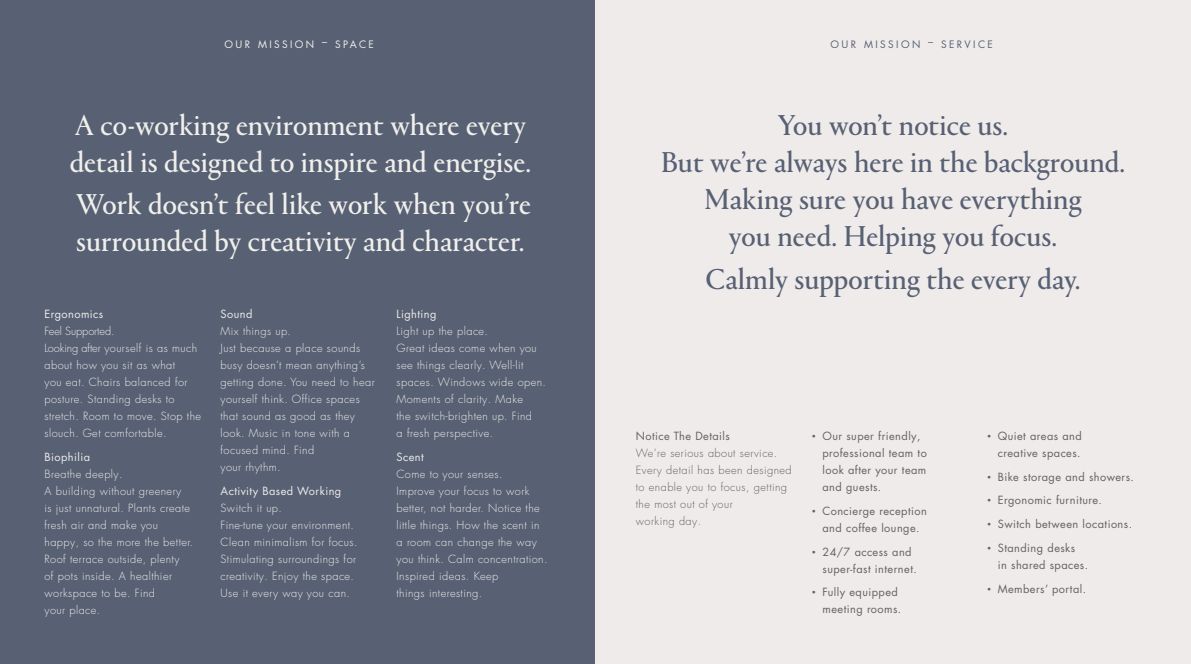
<style>
.page{position:relative;width:1191px;height:664px;background:#fff}
.page>*{position:absolute;margin:0;border:0;box-sizing:border-box;transform-origin:0 0}
.t1{font:30px/37px "Portrait Regular 2";color:#f1efec}
.t2{font:30px/37px "Portrait Regular 2";color:#576173;text-align:center}
.t3{font:300 11px/17px "Futura LT Pro";letter-spacing:.04em;color:#f0ebeb}
.t4{font:11px/17px "Futura LT Pro";letter-spacing:.04em;color:#626262}
.t5{font:300 11px/17px "Futura LT Pro";letter-spacing:.04em;color:#626262}
.t6{font:11px "Futura LT Pro";letter-spacing:.04em;color:#f0ebeb}
.t7{font:10px "Futura LT Pro";letter-spacing:.24em;color:#576173}
.t8{font:10px "Futura LT Pro";letter-spacing:.24em;color:#f1efec}
.s1{font-family:"Amasis";font-weight:300}
</style>
<div class="page">
<div style="left:0;top:0;width:595px;height:663px;background:#576173"></div>
<div style="left:595px;top:0;width:596px;height:663px;background:#f0ebeb"></div>
<p class="t8" style="left:224px;top:37px;width:151px">OUR MISSION – SPACE</p>
<h1 class="t1" style="left:70px;top:105px;width:463px">A co-working environment where every detail is designed to inspire and energise.</h1>
<h1 class="t1" style="left:76px;top:185px;width:456px">Work doesn’t feel like work when you’re surrounded by creativity and character.</h1>
<p class="t6" style="left:45px;top:306px;width:60px">Ergonomics</p>
<p class="t3" style="left:45px;top:322px;width:158px">Feel Supported.<br>Looking after yourself is as much about how you sit as what<br>you eat. Chairs balanced for posture. Standing desks to stretch. Room to move. Stop the slouch. Get comfortable.</p>
<p class="t6" style="left:45px;top:449px;width:47px">Biophilia</p>
<p class="t3" style="left:45px;top:465px;width:150px">Breathe deeply.<br>A building without greenery<br>is just unnatural. Plants create fresh air and make you happy, so the more the better.<br>Roof terrace outside, plenty<br>of pots inside. A healthier workspace to be. Find<br>your place.</p>
<p class="t6" style="left:220px;top:306px;width:33px">Sound</p>
<p class="t3" style="left:220px;top:322px;width:156px">Mix things up.<br>Just because a place sounds busy doesn’t mean anything’s getting done. You need to hear yourself think. Office spaces that sound as good as they look. Music in tone with a focused mind. Find<br>your rhythm.</p>
<p class="t6" style="left:220px;top:483px;width:122px">Activity Based Working</p>
<p class="t3" style="left:220px;top:499px;width:139px">Switch it up.<br>Fine-tune your environment.<br>Clean minimalism for focus.<br>Stimulating surroundings for creativity. Enjoy the space.<br>Use it every way you can.</p>
<p class="t6" style="left:396px;top:306px;width:41px">Lighting</p>
<p class="t3" style="left:396px;top:322px;width:151px">Light up the place.<br>Great ideas come when you see things clearly. Well-lit spaces. Windows wide open.<br>Moments of clarity. Make<br>the switch-brighten up. Find<br>a fresh perspective.</p>
<p class="t6" style="left:396px;top:449px;width:29px">Scent</p>
<p class="t3" style="left:396px;top:465px;width:152px">Come to your senses.<br>Improve your focus to work better, not harder. Notice the little things. How the scent in a room can change the way you think. Calm concentration.<br>Inspired ideas. Keep<br>things interesting.</p>
<p class="t7" style="left:830px;top:37px;width:164px">OUR MISSION – SERVICE</p>
<h1 class="t2" style="left:660px;top:105px;width:466px">You won’t notice us.<br>But we’re always here in the background.<br>Making sure you have everything<br>you need. Helping you focus.</h1>
<h1 class="t2" style="left:705px;top:259px;width:377px">Calmly supporting the every day.</h1>
<p class="t4" style="left:636px;top:427px;width:96px">Notice The Details</p>
<p class="t5" style="left:636px;top:444px;width:157px">We’re serious about service.<br>Every detail has been designed to enable you to focus, getting the most out of your<br>working day.</p>
<p class="t4" style="left:822px;top:426px;width:106px;text-indent:-11px"><span class="s1">•</span> Our super friendly, professional team to look after your team and guests.</p>
<p class="t4" style="left:811px;top:501px;width:117px;text-align:center"><span class="s1">•</span> Concierge reception and coffee lounge.</p>
<p class="t4" style="left:822px;top:542px;width:96px;text-indent:-11px"><span class="s1">•</span> 24/7 access and super-fast internet.</p>
<p class="t4" style="left:822px;top:583px;width:80px;text-indent:-11px"><span class="s1">•</span> Fully equipped meeting rooms.</p>
<p class="t4" style="left:986px;top:426px;width:97px;text-align:right"><span class="s1">•</span> Quiet areas and creative spaces.</p>
<p class="t4" style="left:986px;top:467px;width:149px"><span class="s1">•</span> Bike storage and showers.</p>
<p class="t4" style="left:986px;top:491px;width:117px"><span class="s1">•</span> Ergonomic furniture.</p>
<p class="t4" style="left:986px;top:515px;width:147px"><span class="s1">•</span> Switch between locations.</p>
<p class="t4" style="left:997px;top:539px;width:92px;text-indent:-11px"><span class="s1">•</span> Standing desks<br>in shared spaces.</p>
<p class="t4" style="left:986px;top:580px;width:101px"><span class="s1">•</span> Members’ portal.</p>
</div>
